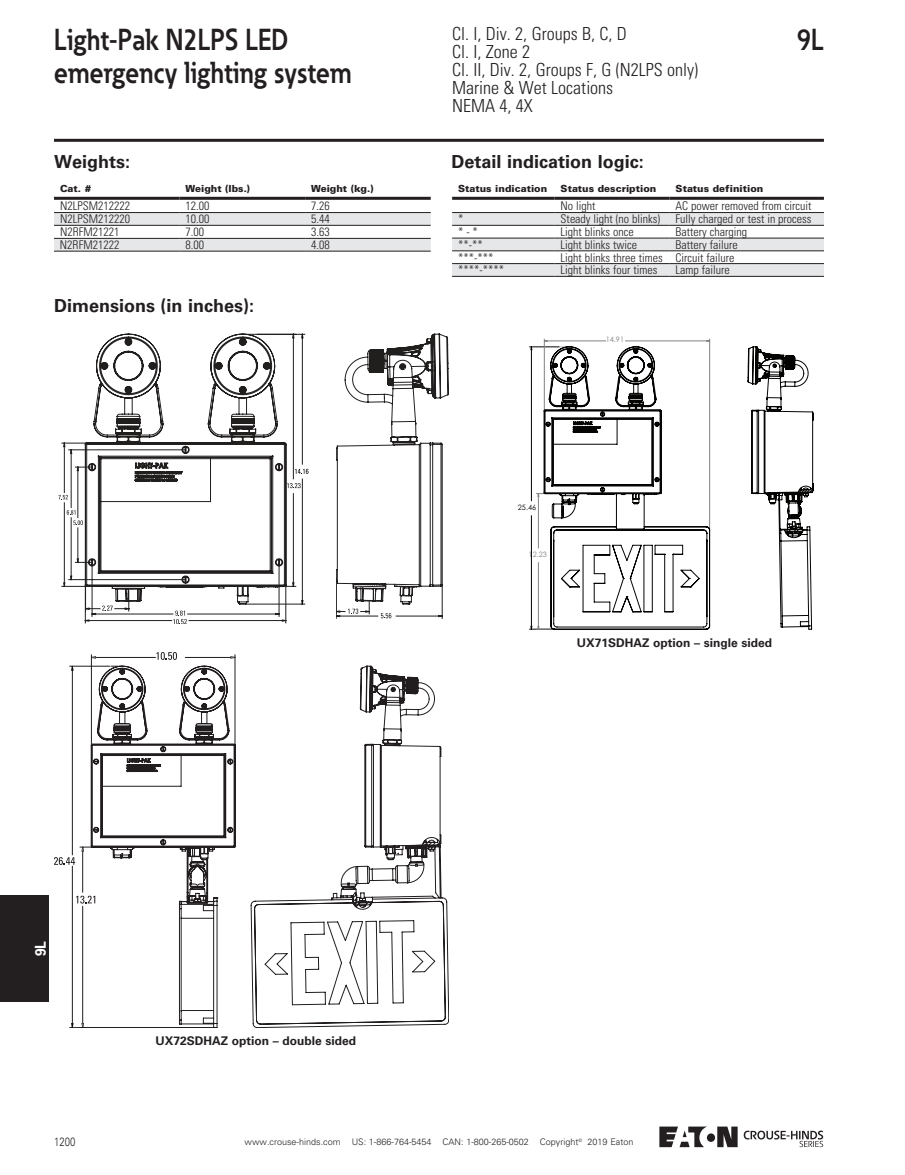
<style>
.page{position:relative;width:905px;height:1175px;background:#fff}
.page>*{position:absolute;margin:0;border:0;box-sizing:border-box;transform-origin:0 0}
.t1{font:700 30px/33px "Eaton";color:#231f20;scale:.86 1}
.t2{font:300 condensed 18px/18px "Univers LT Std";color:#231f20}
.t3{font:700 18px "Univers LT Std";color:#231f20}
.t4{font:700 15px "Univers LT Std";color:#fff;scale:.92 1}
.t5{font:300 condensed 12px "Univers LT Std";color:#231f20}
.t6{font:700 12px "Univers LT Std";color:#231f20}
.t7{font:300 12px "Univers LT Std";color:#231f20;scale:.8 1}
.t8{font:900 9.75px "Univers LT Std";color:#231f20}
.t9{font:300 9px "Univers LT Std";color:#231f20}
.t10{font:7.35px "Century Gothic";color:#808180}
.t11{font:7.35px "Century Gothic";color:#040503}
</style>
<div class="page">
<hr style="left:54px;top:139px;width:770px;height:3px;background:#231f20">
<div style="left:706px;top:1133px;width:9px;height:8px;background:#231f20;border-radius:50%"></div>
<svg style="left:717px;top:1126px;width:20px;height:21px"></svg>
<svg style="left:659px;top:1126px;width:48px;height:21px"></svg>
<svg style="left:743px;top:1130px;width:80px;height:17px"></svg>
<div style="left:0;top:895px;width:49px;height:106px;background:#231f20"></div>
<svg style="left:54px;top:213px;width:376px;height:38px"></svg>
<hr style="left:54px;top:197px;width:125px;height:3px;background:#231f20">
<hr style="left:179px;top:197px;width:126px;height:3px;background:#231f20">
<hr style="left:305px;top:197px;width:125px;height:3px;background:#231f20">
<hr style="left:54px;top:212px;width:125px;height:1px;background:#231f20">
<hr style="left:179px;top:212px;width:126px;height:1px;background:#231f20">
<hr style="left:305px;top:212px;width:125px;height:1px;background:#231f20">
<hr style="left:54px;top:225px;width:125px;height:1px;background:#231f20">
<hr style="left:179px;top:225px;width:126px;height:1px;background:#231f20">
<hr style="left:305px;top:225px;width:125px;height:1px;background:#231f20">
<hr style="left:54px;top:238px;width:125px;height:1px;background:#231f20">
<hr style="left:179px;top:238px;width:126px;height:1px;background:#231f20">
<hr style="left:305px;top:238px;width:125px;height:1px;background:#231f20">
<hr style="left:54px;top:251px;width:125px;height:1px;background:#231f20">
<hr style="left:179px;top:251px;width:126px;height:1px;background:#231f20">
<hr style="left:305px;top:251px;width:125px;height:1px;background:#231f20">
<svg style="left:84px;top:334px;width:224px;height:290px"></svg>
<svg style="left:58px;top:334px;width:228px;height:270px"></svg>
<hr style="left:518px;top:518px;width:1px;height:61px;background:#211e1e">
<hr style="left:518px;top:450px;width:1px;height:57px;background:#211e1e">
<hr style="left:525px;top:467px;width:1px;height:50px;background:#211e1e">
<hr style="left:525px;top:528px;width:1px;height:34px;background:#211e1e">
<hr style="left:511px;top:443px;width:1px;height:49px;background:#211e1e">
<hr style="left:511px;top:503px;width:1px;height:83px;background:#211e1e">
<hr style="left:726px;top:563px;width:1px;height:53px;background:#211e1e">
<hr style="left:732px;top:586px;width:1px;height:37px;background:#211e1e">
<svg style="left:336px;top:334px;width:113px;height:285px"></svg>
<svg style="left:156px;top:652px;width:21px;height:4px"></svg>
<hr style="left:70px;top:1027px;width:146px;height:1px;background:#211d1e">
<hr style="left:91px;top:654px;width:1px;height:90px;background:#211d1e">
<hr style="left:235px;top:654px;width:1px;height:90px;background:#211d1e">
<svg style="left:54px;top:666px;width:28px;height:361px"></svg>
<svg style="left:82px;top:656px;width:153px;height:371px"></svg>
<svg style="left:91px;top:665px;width:145px;height:362px"></svg>
<svg style="left:250px;top:665px;width:199px;height:362px"></svg>
<hr style="left:529px;top:346px;width:30px;height:1px;background:#040503">
<hr style="left:544px;top:339px;width:1px;height:71px;background:#808180">
<hr style="left:709px;top:339px;width:1px;height:190px;background:#808180">
<svg style="left:529px;top:347px;width:24px;height:283px"></svg>
<svg style="left:538px;top:340px;width:171px;height:289px"></svg>
<svg style="left:544px;top:346px;width:166px;height:283px"></svg>
<svg style="left:747px;top:346px;width:66px;height:283px"></svg>
<svg style="left:452px;top:213px;width:372px;height:63px"></svg>
<hr style="left:452px;top:212px;width:102px;height:1px;background:#231f20">
<hr style="left:554px;top:212px;width:115px;height:1px;background:#231f20">
<hr style="left:669px;top:212px;width:155px;height:1px;background:#231f20">
<hr style="left:452px;top:225px;width:102px;height:1px;background:#231f20">
<hr style="left:554px;top:225px;width:115px;height:1px;background:#231f20">
<hr style="left:669px;top:225px;width:155px;height:1px;background:#231f20">
<hr style="left:452px;top:238px;width:102px;height:1px;background:#231f20">
<hr style="left:554px;top:238px;width:115px;height:1px;background:#231f20">
<hr style="left:669px;top:238px;width:155px;height:1px;background:#231f20">
<hr style="left:452px;top:250px;width:102px;height:1px;background:#231f20">
<hr style="left:554px;top:250px;width:115px;height:1px;background:#231f20">
<hr style="left:669px;top:250px;width:155px;height:1px;background:#231f20">
<hr style="left:452px;top:263px;width:102px;height:1px;background:#231f20">
<hr style="left:554px;top:263px;width:115px;height:1px;background:#231f20">
<hr style="left:669px;top:263px;width:155px;height:1px;background:#231f20">
<hr style="left:452px;top:276px;width:102px;height:1px;background:#231f20">
<hr style="left:554px;top:276px;width:115px;height:1px;background:#231f20">
<hr style="left:669px;top:276px;width:155px;height:1px;background:#231f20">
<hr style="left:452px;top:197px;width:102px;height:3px;background:#231f20">
<hr style="left:554px;top:197px;width:115px;height:3px;background:#231f20">
<hr style="left:669px;top:197px;width:155px;height:3px;background:#231f20">
<h1 class="t1" style="left:54px;top:22px;width:348px">Light-Pak N2LPS LED emergency lighting system</h1>
<h2 class="t2" style="left:452px;top:24px;width:248px">Cl. I, Div. 2, Groups B, C, D<br>Cl. I, Zone 2<br>Cl. II, Div. 2, Groups F, G (N2LPS only)<br>Marine &amp; Wet Locations<br>NEMA 4, 4X</h2>
<h1 class="t1" style="left:796px;top:22px;width:33px">9L</h1>
<h2 class="t3" style="left:54px;top:151px;width:78px">Weights:</h2>
<p class="t8" style="left:60px;top:183px;width:33px">Cat. #</p>
<p class="t8" style="left:186px;top:183px;width:66px">Weight (lbs.)</p>
<p class="t8" style="left:311px;top:183px;width:64px">Weight (kg.)</p>
<p class="t5" style="left:60px;top:199px;width:71px">N2LPSM212222</p>
<p class="t5" style="left:185px;top:199px;width:25px">12.00</p>
<p class="t5" style="left:311px;top:199px;width:20px">7.26</p>
<p class="t5" style="left:60px;top:212px;width:71px">N2LPSM212220</p>
<p class="t5" style="left:185px;top:212px;width:25px">10.00</p>
<p class="t5" style="left:311px;top:212px;width:20px">5.44</p>
<p class="t5" style="left:60px;top:225px;width:61px">N2RFM21221</p>
<p class="t5" style="left:185px;top:225px;width:20px">7.00</p>
<p class="t5" style="left:311px;top:225px;width:20px">3.63</p>
<p class="t5" style="left:60px;top:238px;width:61px">N2RFM21222</p>
<p class="t5" style="left:185px;top:238px;width:20px">8.00</p>
<p class="t5" style="left:311px;top:238px;width:20px">4.08</p>
<h2 class="t3" style="left:54px;top:295px;width:202px">Dimensions (in inches):</h2>
<h2 class="t3" style="left:451px;top:151px;width:194px">Detail indication logic:</h2>
<p class="t8" style="left:458px;top:183px;width:91px">Status indication</p>
<p class="t8" style="left:560px;top:183px;width:97px">Status description</p>
<p class="t8" style="left:675px;top:183px;width:89px">Status definition</p>
<p class="t5" style="left:560px;top:199px;width:36px">No light</p>
<p class="t5" style="left:675px;top:199px;width:137px">AC power removed from circuit</p>
<p class="t5" style="left:458px;top:212px;width:7px">*</p>
<p class="t5" style="left:560px;top:212px;width:101px">Steady light (no blinks)</p>
<p class="t5" style="left:675px;top:212px;width:137px">Fully charged or test in process</p>
<p class="t5" style="left:458px;top:225px;width:21px">* - *</p>
<p class="t5" style="left:560px;top:225px;width:75px">Light blinks once</p>
<p class="t5" style="left:675px;top:225px;width:73px">Battery charging</p>
<p class="t5" style="left:458px;top:237px;width:26px">**-**</p>
<p class="t5" style="left:560px;top:237px;width:78px">Light blinks twice</p>
<p class="t5" style="left:675px;top:237px;width:64px">Battery failure</p>
<p class="t5" style="left:458px;top:250px;width:37px">***-***</p>
<p class="t5" style="left:560px;top:250px;width:175px">Light blinks three times Circuit failure</p>
<p class="t5" style="left:458px;top:263px;width:47px">****-****</p>
<p class="t5" style="left:560px;top:263px;width:98px">Light blinks four times</p>
<p class="t5" style="left:675px;top:263px;width:56px">Lamp failure</p>
<p class="t10" style="left:605px;top:335px;width:20px">14.91</p>
<p class="t11" style="left:518px;top:502px;width:20px">25.46</p>
<p class="t10" style="left:528px;top:549px;width:20px">12.23</p>
<p class="t6" style="left:576px;top:635px;width:197px">UX71SDHAZ option – single sided</p>
<p class="t4" style="left:32px;top:956px;width:18px;rotate:-90deg">9L</p>
<p class="t6" style="left:155px;top:1033px;width:202px">UX72SDHAZ option – double sided</p>
<p class="t7" style="left:54px;top:1134px;width:28px">1200</p>
<p class="t9" style="left:587px;top:1136px;width:47px">2019 Eaton</p>
<p class="t9" style="left:244px;top:1136px;width:339px">www.crouse-hinds.com US: 1-866-764-5454 CAN: 1-800-265-0502 Copyright<sup>©</sup></p>
</div>
